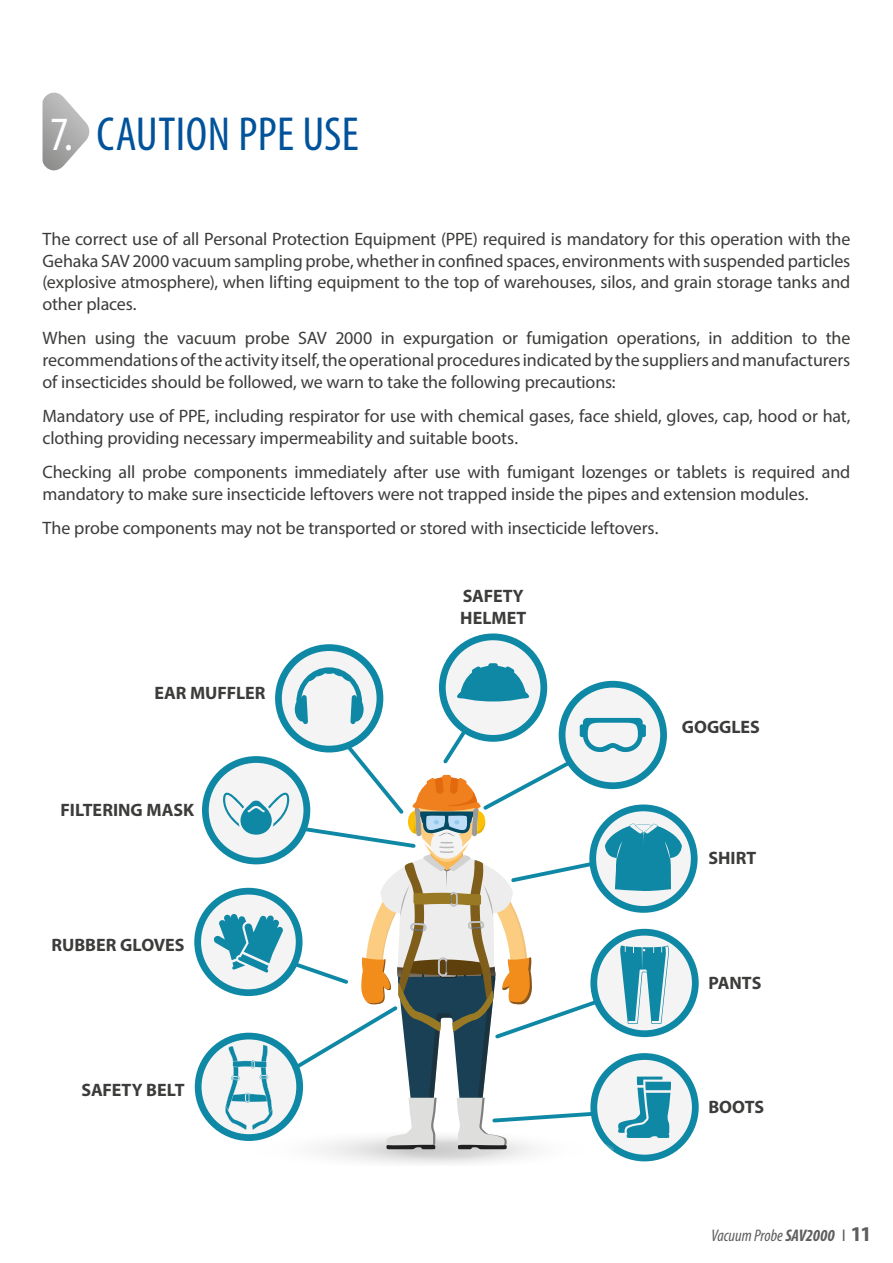
<style>
.page{position:relative;width:893px;height:1263px;background:#fff}
.page>*{position:absolute;margin:0;border:0;box-sizing:border-box;transform-origin:0 0}
.t1{font:condensed 48px "Myriad Pro";letter-spacing:.005em;color:#00539b}
.t2{font:18px/21.6px "Myriad Pro";letter-spacing:-.01em;color:#3c3c3b;text-align:justify}
.t3{font:700 18px/21.6px "Myriad Pro";color:#3c3c3b}
.t4{font:italic condensed 16.8px "Myriad Pro";letter-spacing:-.005em;color:#5f5e5e}
.s1{color:#fcfeff}
.s2{font-weight:700}
.s3{font-style:normal;font-stretch:normal}
.s4{font-weight:700;font-style:normal;font-stretch:normal;font-size:21.15px}
</style>
<div class="page">
<svg style="left:43px;top:93px;width:46px;height:77px"></svg>
<div style="left:439px;top:633px;width:108px;height:109px;background:#0e88a5;border-radius:50%"></div>
<div style="left:590px;top:1053px;width:109px;height:108px;background:#0e88a5;border-radius:50%"></div>
<div style="left:194px;top:888px;width:109px;height:108px;background:#0e88a5;border-radius:50%"></div>
<div style="left:590px;top:929px;width:109px;height:108px;background:#0e88a5;border-radius:50%"></div>
<svg style="left:201px;top:640px;width:491px;height:524px"></svg>
<h1 class="t1" style="left:50px;top:105px;width:310px"><span class="s1">7.</span> CAUTION PPE USE</h1>
<p class="t2" style="left:43px;top:228px;width:809px">The correct use of all Personal Protection Equipment (PPE) required is mandatory for this operation with the Gehaka SAV 2000 vacuum sampling probe, whether in confined spaces, environments with suspended particles (explosive atmosphere), when lifting equipment to the top of warehouses, silos, and grain storage tanks and other places.</p>
<p class="t2" style="left:43px;top:327px;width:809px">When using the vacuum probe SAV 2000 in expurgation or fumigation operations, in addition to the recommendations of the activity itself, the operational procedures indicated by the suppliers and manufacturers of insecticides should be followed, we warn to take the following precautions:</p>
<p class="t2" style="left:43px;top:405px;width:809px">Mandatory use of PPE, including respirator for use with chemical gases, face shield, gloves, cap, hood or hat, clothing providing necessary impermeability and suitable boots.</p>
<p class="t2" style="left:43px;top:461px;width:809px">Checking all probe components immediately after use with fumigant lozenges or tablets is required and mandatory to make sure insecticide leftovers were not trapped inside the pipes and extension modules.</p>
<p class="t2" style="left:43px;top:517px;width:617px">The probe components may not be transported or stored with insecticide leftovers.</p>
<p class="t3" style="left:154px;top:682px;width:112px">EAR MUFFLER</p>
<p class="t3" style="left:61px;top:798px;width:135px">FILTERING MASK</p>
<p class="t3" style="left:52px;top:933px;width:135px">RUBBER GLOVES</p>
<p class="t3" style="left:82px;top:1078px;width:104px">SAFETY BELT</p>
<p class="t3" style="left:460px;top:585px;width:68px">SAFETY<br>HELMET</p>
<p class="t3" style="left:682px;top:715px;width:80px">GOGGLES</p>
<p class="t3" style="left:708px;top:846px;width:49px">SHIRT</p>
<p class="t3" style="left:708px;top:972px;width:55px">PANTS</p>
<p class="t3" style="left:708px;top:1096px;width:57px">BOOTS</p>
<p class="t4" style="left:711px;top:1225px;width:162px">Vacuum Probe <span class="s2">SAV2000</span> <span class="s3">I</span> <span class="s4">11</span></p>
</div>
